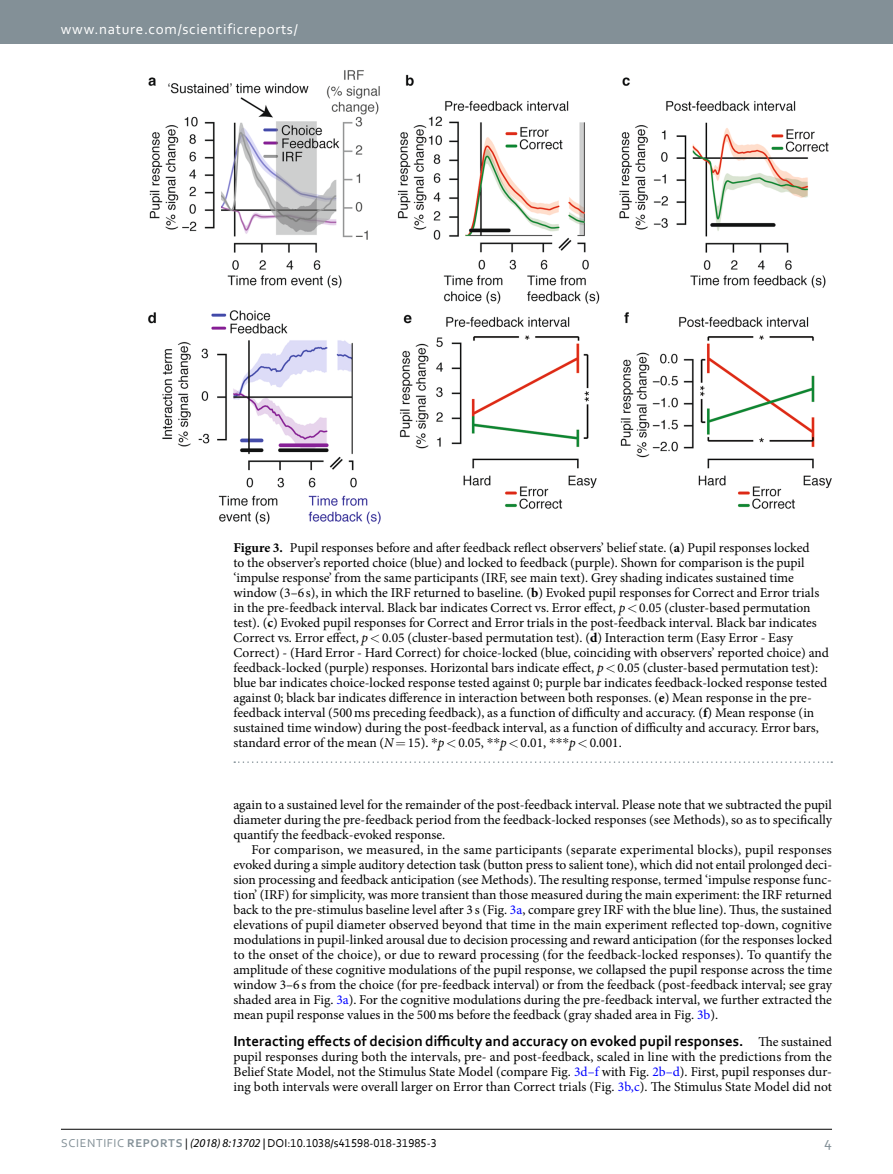
<style>
.page{position:relative;width:893px;height:1174px;background:#fff}
.page>*{position:absolute;margin:0;border:0;box-sizing:border-box;transform-origin:0 0}
.t1{font:700 15px "Corbel";color:#000}
.t2{font:15px "Corbel 2";letter-spacing:.045em;color:#fff}
.t3{font:15px "Corbel 2";color:#839097}
.t4{font:13.5px/15px "Minion Pro";color:#000;text-align:justify}
.t5{font:12px "Corbel";color:#000}
.s1{font-weight:700}
.s2{font-style:italic}
.s3{font-family:"STIX General"}
.s4{color:#00f}
.s5{font-family:"Minion Pro";font-weight:400;font-size:13.5px}
.s6{font-family:"Corbel 2";color:#839097}
.s7{font-family:"Corbel Bold 2";color:#839097}
.s8{font-family:"Corbel 2"}
.s9{font-family:"Myriad Pro";font-style:italic}
</style>
<div class="page">
<div style="left:0;top:0;width:893px;height:43px;background:#839097"></div>
<hr style="left:61px;top:1129px;width:771px;height:1px;background:#000">
<img style="left:148px;top:70px;width:684px;height:454px">
<svg style="left:234px;top:761px;width:598px;height:2px"></svg>
<p class="t2" style="left:61px;top:19px;width:238px">www.nature.com/scientificreports/</p>
<p class="t4" style="left:233px;top:540px;width:597px;text-align:left"><span class="s1">Figure 3.</span> Pupil responses before and after feedback reflect observers’ belief state. (<span class="s1">a</span>) Pupil responses locked<br>to the observer’s reported choice (blue) and locked to feedback (purple). Shown for comparison is the pupil ‘impulse response’ from the same participants (IRF, see main text). Grey shading indicates sustained time window (3–6 s), in which the IRF returned to baseline. (<span class="s1">b</span>) Evoked pupil responses for Correct and Error trials in the pre-feedback interval. Black bar indicates Correct vs. Error effect, <span class="s2">p</span> 0.05 (cluster-based permutation test). (<span class="s1">c</span>) Evoked pupil responses for Correct and Error trials in the post-feedback interval. Black bar indicates Correct vs. Error effect, <span class="s2">p</span> 0.05 (cluster-based permutation test). (<span class="s1">d</span>) Interaction term (Easy Error - Easy Correct) - (Hard Error - Hard Correct) for choice-locked (blue, coinciding with observers’ reported choice) and feedback-locked (purple) responses. Horizontal bars indicate effect, <span class="s2">p</span> 0.05 (cluster-based permutation test): blue bar indicates choice-locked response tested against 0; purple bar indicates feedback-locked response tested against 0; black bar indicates difference in interaction between both responses. (<span class="s1">e</span>) Mean response in the pre&shy;feedback interval (500ms preceding feedback), as a function of difficulty and accuracy. (<span class="s1">f</span>) Mean response (in sustained time window) during the post-feedback interval, as a function of difficulty and accuracy. Error bars, standard error of the mean (<span class="s2">N</span> 15). <span class="s3">*</span><span class="s2">p</span> 0.05, <span class="s3">**</span><span class="s2">p</span> 0.01, <span class="s3">***</span><span class="s2">p</span> 0.001.</p>
<p class="t4" style="left:233px;top:797px;width:600px">again to a sustained level for the remainder of the post-feedback interval. Please note that we subtracted the pupil diameter during the pre-feedback period from the feedback-locked responses (see Methods), so as to specifically quantify the feedback-evoked response.</p>
<p class="t4" style="left:233px;top:842px;width:600px;text-indent:18px">For comparison, we measured, in the same participants (separate experimental blocks), pupil responses evoked during a simple auditory detection task (button press to salient tone), which did not entail prolonged deci&shy;sion processing and feedback anticipation (see Methods). The resulting response, termed ‘impulse response func&shy;tion’ (IRF) for simplicity, was more transient than those measured during the main experiment: the IRF returned back to the pre-stimulus baseline level after 3 s (Fig. <span class="s4">3a</span>, compare grey IRF with the blue line). Thus, the sustained elevations of pupil diameter observed beyond that time in the main experiment reflected top-down, cognitive modulations in pupil-linked arousal due to decision processing and reward anticipation (for the responses locked to the onset of the choice), or due to reward processing (for the feedback-locked responses). To quantify the amplitude of these cognitive modulations of the pupil response, we collapsed the pupil response across the time window 3–6 s from the choice (for pre-feedback interval) or from the feedback (post-feedback interval; see gray shaded area in Fig. <span class="s4">3a</span>). For the cognitive modulations during the pre-feedback interval, we further extracted the mean pupil response values in the 500ms before the feedback (gray shaded area in Fig. <span class="s4">3b</span>).</p>
<p class="t1" style="left:233px;top:1031px;width:600px">Interacting effects of decision difficulty and accuracy on evoked pupil responses. <span class="s5">The sustained</span></p>
<p class="t4" style="left:233px;top:1049px;width:600px">pupil responses during both the intervals, pre- and post-feedback, scaled in line with the predictions from the Belief State Model, not the Stimulus State Model (compare Fig. <span class="s4">3d–f</span> with Fig. <span class="s4">2b–d</span>). First, pupil responses dur&shy;ing both intervals were overall larger on Error than Correct trials (Fig. <span class="s4">3b,c</span>). The Stimulus State Model did not</p>
<p class="t5" style="left:61px;top:1135px;width:377px"><span class="s6">SCiENTifiC</span> <span class="s7">REPORTS</span> <span class="s8">|</span> <span class="s9">(2018) 8:13702</span> | DOI:10.1038/s41598-018-31985-3</p>
<p class="t3" style="left:824px;top:1132px;width:9px">4</p>
</div>
